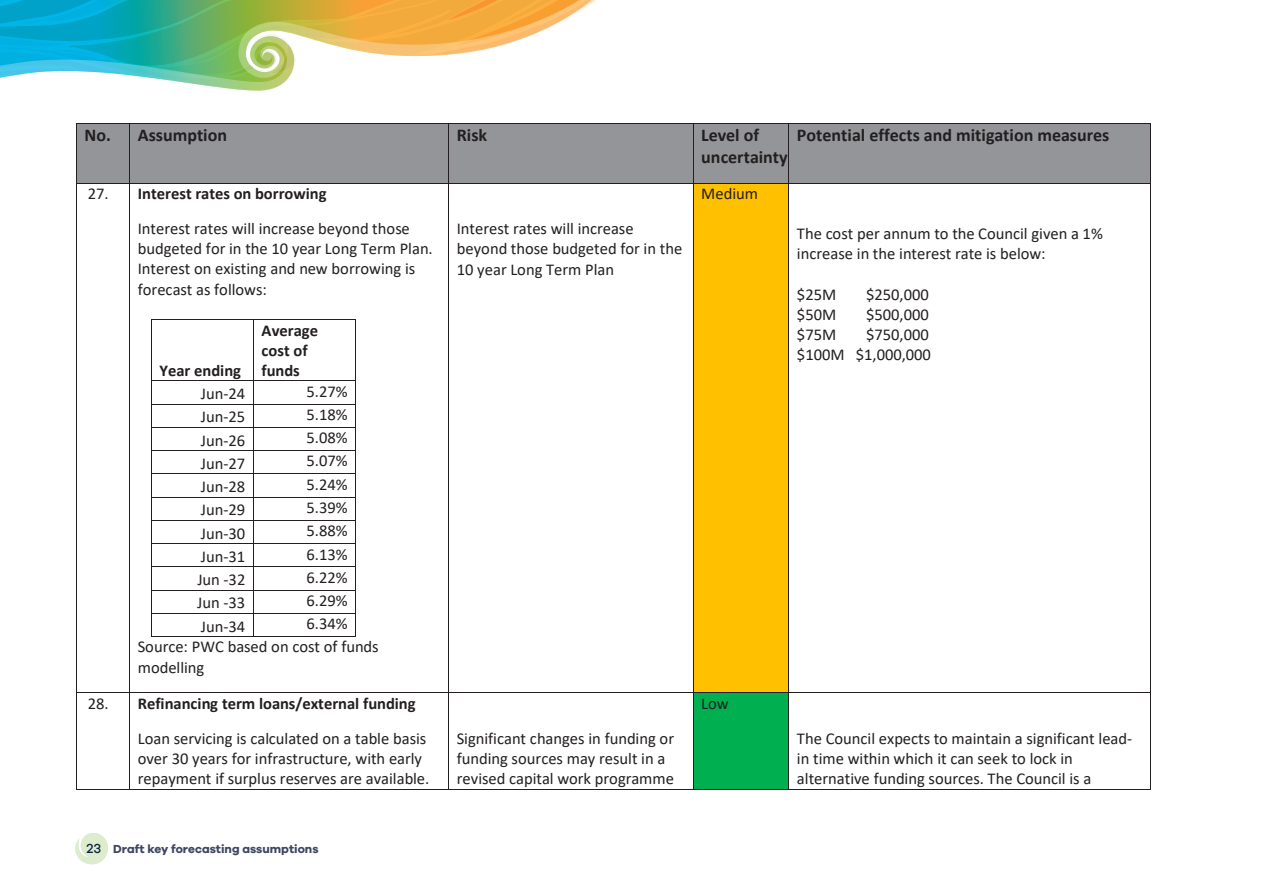
<style>
.page{position:relative;width:1263px;height:893px;background:#fff}
.page>*{position:absolute;margin:0;border:0;box-sizing:border-box;transform-origin:0 0}
.t1{font:700 18px/21.9px "Calibri";color:#231f20}
.t2{font:16.5px/20.1px "Calibri";color:#231f20}
.t3{font:700 16.5px/20.1px "Calibri";letter-spacing:-.005em;color:#231f20}
.page_number{font:700 12px "Galano Grotesque";color:#3f4662}
.s1{font-weight:700}
.s2{font-weight:500;font-size:13.5px;color:#0b2143}
</style>
<div class="page">
<div style="left:77px;top:124px;width:52px;height:59px;background:#939598"></div>
<div style="left:130px;top:124px;width:318px;height:59px;background:#939598"></div>
<div style="left:449px;top:124px;width:244px;height:59px;background:#939598"></div>
<div style="left:694px;top:124px;width:94px;height:59px;background:#939598"></div>
<div style="left:789px;top:124px;width:361px;height:59px;background:#939598"></div>
<hr style="left:449px;top:123px;width:244px;height:1px;background:#231f20">
<hr style="left:693px;top:123px;width:95px;height:1px;background:#231f20">
<hr style="left:789px;top:123px;width:361px;height:1px;background:#231f20">
<hr style="left:76px;top:124px;width:1px;height:59px;background:#231f20">
<hr style="left:129px;top:124px;width:1px;height:59px;background:#231f20">
<hr style="left:448px;top:124px;width:1px;height:59px;background:#231f20">
<hr style="left:693px;top:124px;width:1px;height:59px;background:#231f20">
<hr style="left:788px;top:124px;width:1px;height:59px;background:#231f20">
<hr style="left:1150px;top:124px;width:1px;height:59px;background:#231f20">
<hr style="left:152px;top:319px;width:101px;height:1px;background:#231f20">
<hr style="left:254px;top:319px;width:101px;height:1px;background:#231f20">
<hr style="left:151px;top:320px;width:1px;height:60px;background:#231f20">
<hr style="left:253px;top:320px;width:1px;height:60px;background:#231f20">
<hr style="left:355px;top:320px;width:1px;height:60px;background:#231f20">
<hr style="left:152px;top:380px;width:101px;height:1px;background:#231f20">
<hr style="left:254px;top:380px;width:101px;height:1px;background:#231f20">
<hr style="left:152px;top:404px;width:101px;height:1px;background:#231f20">
<hr style="left:254px;top:404px;width:101px;height:1px;background:#231f20">
<hr style="left:152px;top:427px;width:101px;height:1px;background:#231f20">
<hr style="left:254px;top:427px;width:101px;height:1px;background:#231f20">
<hr style="left:152px;top:450px;width:101px;height:1px;background:#231f20">
<hr style="left:254px;top:450px;width:101px;height:1px;background:#231f20">
<hr style="left:152px;top:473px;width:101px;height:1px;background:#231f20">
<hr style="left:254px;top:473px;width:101px;height:1px;background:#231f20">
<hr style="left:152px;top:497px;width:101px;height:1px;background:#231f20">
<hr style="left:254px;top:497px;width:101px;height:1px;background:#231f20">
<hr style="left:152px;top:520px;width:101px;height:1px;background:#231f20">
<hr style="left:254px;top:520px;width:101px;height:1px;background:#231f20">
<hr style="left:152px;top:543px;width:101px;height:1px;background:#231f20">
<hr style="left:254px;top:543px;width:101px;height:1px;background:#231f20">
<hr style="left:152px;top:567px;width:101px;height:1px;background:#231f20">
<hr style="left:254px;top:567px;width:101px;height:1px;background:#231f20">
<hr style="left:152px;top:590px;width:101px;height:1px;background:#231f20">
<hr style="left:254px;top:590px;width:101px;height:1px;background:#231f20">
<hr style="left:152px;top:613px;width:101px;height:1px;background:#231f20">
<hr style="left:254px;top:613px;width:101px;height:1px;background:#231f20">
<svg style="left:151px;top:380px;width:1px;height:257px"></svg>
<hr style="left:152px;top:636px;width:101px;height:1px;background:#231f20">
<svg style="left:253px;top:380px;width:1px;height:257px"></svg>
<hr style="left:254px;top:636px;width:101px;height:1px;background:#231f20">
<svg style="left:355px;top:380px;width:1px;height:257px"></svg>
<div style="left:694px;top:183px;width:94px;height:509px;background:#ffc000"></div>
<hr style="left:77px;top:183px;width:52px;height:1px;background:#231f20">
<hr style="left:130px;top:183px;width:318px;height:1px;background:#231f20">
<hr style="left:449px;top:183px;width:244px;height:1px;background:#231f20">
<hr style="left:693px;top:183px;width:95px;height:1px;background:#231f20">
<hr style="left:789px;top:183px;width:361px;height:1px;background:#231f20">
<hr style="left:76px;top:183px;width:1px;height:509px;background:#231f20">
<hr style="left:129px;top:183px;width:1px;height:509px;background:#231f20">
<hr style="left:448px;top:183px;width:1px;height:509px;background:#231f20">
<hr style="left:693px;top:183px;width:1px;height:509px;background:#231f20">
<hr style="left:788px;top:183px;width:1px;height:509px;background:#231f20">
<hr style="left:1150px;top:183px;width:1px;height:509px;background:#231f20">
<div style="left:694px;top:693px;width:94px;height:96px;background:#00b050"></div>
<hr style="left:77px;top:692px;width:52px;height:1px;background:#231f20">
<hr style="left:130px;top:692px;width:318px;height:1px;background:#231f20">
<hr style="left:449px;top:692px;width:244px;height:1px;background:#231f20">
<hr style="left:693px;top:692px;width:95px;height:1px;background:#231f20">
<hr style="left:789px;top:692px;width:361px;height:1px;background:#231f20">
<hr style="left:76px;top:693px;width:1px;height:96px;background:#231f20">
<hr style="left:77px;top:789px;width:52px;height:1px;background:#231f20">
<hr style="left:129px;top:693px;width:1px;height:96px;background:#231f20">
<hr style="left:130px;top:789px;width:318px;height:1px;background:#231f20">
<hr style="left:448px;top:693px;width:1px;height:96px;background:#231f20">
<hr style="left:449px;top:789px;width:244px;height:1px;background:#231f20">
<hr style="left:693px;top:693px;width:1px;height:96px;background:#231f20">
<hr style="left:693px;top:789px;width:95px;height:1px;background:#231f20">
<hr style="left:788px;top:693px;width:1px;height:96px;background:#231f20">
<hr style="left:789px;top:789px;width:361px;height:1px;background:#231f20">
<hr style="left:1150px;top:693px;width:1px;height:96px;background:#231f20">
<svg style="left:0;top:0;width:596px;height:124px"></svg>
<svg style="left:75px;top:833px;width:33px;height:31px"></svg>
<p class="t1" style="left:85px;top:124px;width:144px">No. Assumption</p>
<p class="t1" style="left:457px;top:124px;width:32px">Risk</p>
<p class="t1" style="left:701px;top:124px;width:88px">Level of uncertainty</p>
<p class="t1" style="left:797px;top:124px;width:314px">Potential effects and mitigation measures</p>
<p class="t2" style="left:138px;top:176px;width:274px;line-height:35px;text-indent:-50px">27. <span class="s1">Interest rates on borrowing<br></span>Interest rates will increase beyond those</p>
<p class="t2" style="left:138px;top:238px;width:297px">budgeted for in the 10 year Long Term Plan.<br>Interest on existing and new borrowing is forecast as follows:</p>
<p class="t2" style="left:701px;top:183px;width:58px">Medium</p>
<p class="t2" style="left:457px;top:218px;width:227px">Interest rates will increase beyond those budgeted for in the<br>10 year Long Term Plan</p>
<p class="t2" style="left:797px;top:223px;width:307px">The cost per annum to the Council given a 1% increase in the interest rate is below:</p>
<p class="t2" style="left:797px;top:284px;width:41px">$25M</p>
<p class="t2" style="left:866px;top:284px;width:64px">$250,000</p>
<p class="t2" style="left:797px;top:304px;width:41px">$50M</p>
<p class="t2" style="left:866px;top:304px;width:64px">$500,000</p>
<p class="t2" style="left:797px;top:324px;width:41px">$75M</p>
<p class="t3" style="left:262px;top:320px;width:58px">Average cost of funds</p>
<p class="t2" style="left:797px;top:324px;width:136px;text-align:right">$750,000<br>$100M $1,000,000</p>
<p class="t3" style="left:160px;top:360px;width:83px">Year ending</p>
<p class="t2" style="left:201px;top:383px;width:46px">Jun-24</p>
<p class="t2" style="left:306px;top:381px;width:43px">5.27%</p>
<p class="t2" style="left:201px;top:406px;width:46px">Jun-25</p>
<p class="t2" style="left:306px;top:404px;width:43px">5.18%</p>
<p class="t2" style="left:201px;top:430px;width:46px">Jun-26</p>
<p class="t2" style="left:306px;top:427px;width:43px">5.08%</p>
<p class="t2" style="left:201px;top:453px;width:46px">Jun-27</p>
<p class="t2" style="left:306px;top:451px;width:43px">5.07%</p>
<p class="t2" style="left:201px;top:476px;width:46px">Jun-28</p>
<p class="t2" style="left:306px;top:474px;width:43px">5.24%</p>
<p class="t2" style="left:201px;top:499px;width:46px">Jun-29</p>
<p class="t2" style="left:306px;top:497px;width:43px">5.39%</p>
<p class="t2" style="left:201px;top:523px;width:46px">Jun-30</p>
<p class="t2" style="left:306px;top:520px;width:43px">5.88%</p>
<p class="t2" style="left:201px;top:546px;width:46px">Jun-31</p>
<p class="t2" style="left:306px;top:544px;width:43px">6.13%</p>
<p class="t2" style="left:197px;top:569px;width:50px">Jun -32</p>
<p class="t2" style="left:306px;top:567px;width:43px">6.22%</p>
<p class="t2" style="left:197px;top:592px;width:50px">Jun -33</p>
<p class="t2" style="left:306px;top:590px;width:43px">6.29%</p>
<p class="t2" style="left:201px;top:616px;width:46px">Jun-34</p>
<p class="t2" style="left:138px;top:612px;width:242px;line-height:23.2px;text-indent:169px">6.34%<br>Source: PWC based on cost of funds</p>
<p class="t2" style="left:138px;top:657px;width:68px">modelling</p>
<p class="t2" style="left:138px;top:685px;width:290px;line-height:35px;text-indent:-50px">28. <span class="s1">Refinancing term loans/external funding<br></span>Loan servicing is calculated on a table basis</p>
<p class="t2" style="left:138px;top:748px;width:293px">over 30 years for infrastructure, with early repayment if surplus reserves are available.</p>
<p class="page_number" style="left:86px;top:841px;width:234px"><span class="s2">23</span> Draft key forecasting assumptions</p>
<p class="t2" style="left:457px;top:728px;width:219px">Significant changes in funding or funding sources may result in a revised capital work programme</p>
<p class="t2" style="left:701px;top:693px;width:29px">Low</p>
<p class="t2" style="left:797px;top:728px;width:337px">The Council expects to maintain a significant lead&shy;in time within which it can seek to lock in alternative funding sources. The Council is a</p>
</div>
